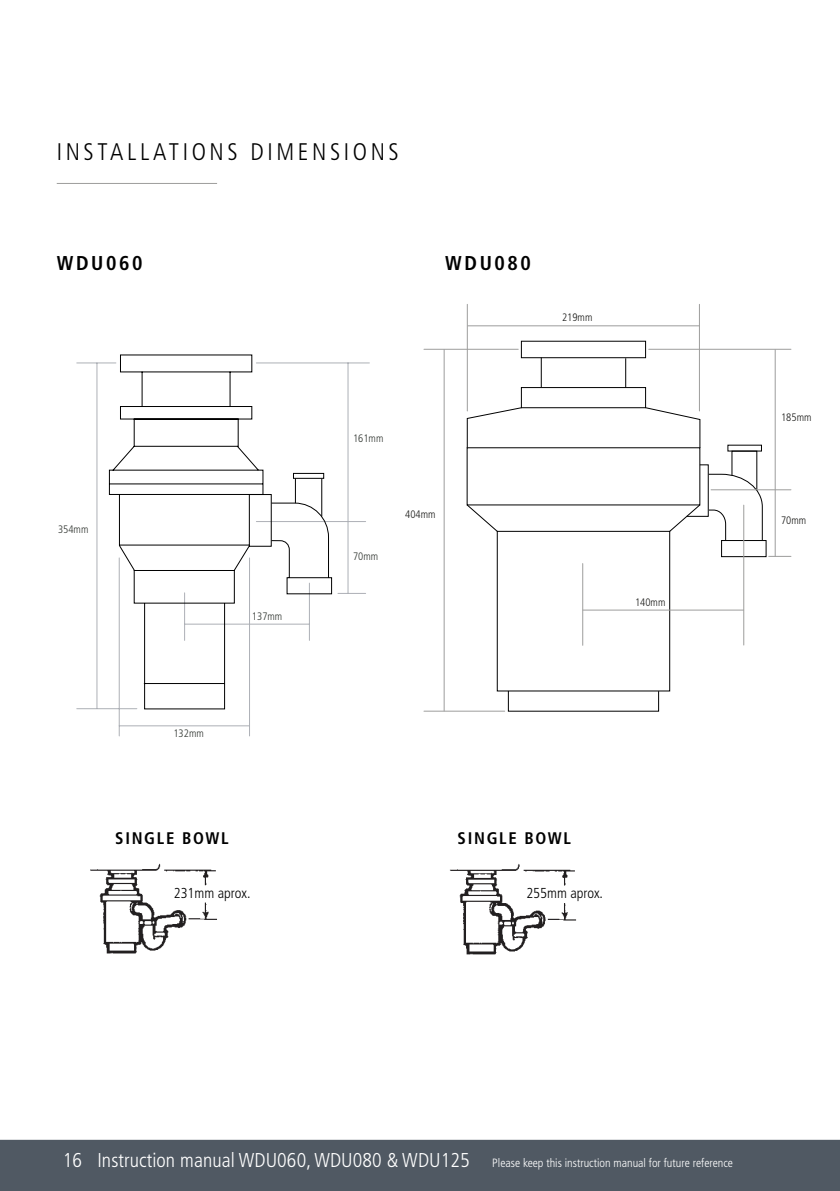
<style>
.page{position:relative;width:840px;height:1191px;background:#fff}
.page>*{position:absolute;margin:0;border:0;box-sizing:border-box;transform-origin:0 0}
.t1{font:300 condensed 24px "Frutiger";letter-spacing:.15em;color:#000}
.t2{font:700 condensed 20px "Frutiger";letter-spacing:.13em;color:#000}
.t3{font:700 condensed 16.8px "Frutiger";letter-spacing:.1em;color:#000}
.t4{font:300 condensed 14.4px "Frutiger";color:#000}
.t5{font:300 condensed 12px "Frutiger";color:#fff}
.t6{font:300 condensed 10.8px "Frutiger";color:#1d1d1b}
.t7{font:300 condensed 10.8px "Frutiger";color:#333833}
.s1{font-size:20px}
</style>
<div class="page">
<div style="left:0;top:1139px;width:839px;height:52px;background:#505963"></div>
<hr style="left:57px;top:183px;width:160px;height:1px;background:#9d9d9c">
<hr style="left:423px;top:711px;width:81px;height:1px;background:#9d9d9c">
<hr style="left:443px;top:349px;width:1px;height:362px;background:#9d9d9c">
<hr style="left:582px;top:563px;width:1px;height:82px;background:#9d9d9c">
<hr style="left:466px;top:304px;width:1px;height:107px;background:#9d9d9c">
<hr style="left:774px;top:350px;width:1px;height:206px;background:#9d9d9c">
<hr style="left:698px;top:304px;width:1px;height:107px;background:#9d9d9c">
<hr style="left:423px;top:349px;width:95px;height:1px;background:#9d9d9c">
<hr style="left:467px;top:325px;width:232px;height:1px;background:#9d9d9c">
<hr style="left:648px;top:349px;width:142px;height:1px;background:#9d9d9c">
<div style="left:731px;top:451px;width:25px;height:45px;border:1px solid #000"></div>
<div style="left:496px;top:531px;width:173px;height:160px;border:1px solid #000"></div>
<div style="left:521px;top:387px;width:124px;height:21px;border:1px solid #000"></div>
<div style="left:521px;top:341px;width:124px;height:17px;border:1px solid #000"></div>
<svg style="left:466px;top:504px;width:32px;height:28px"></svg>
<svg style="left:466px;top:407px;width:56px;height:41px"></svg>
<svg style="left:644px;top:407px;width:56px;height:41px"></svg>
<hr style="left:540px;top:357px;width:1px;height:30px;background:#000">
<svg style="left:625px;top:358px;width:1px;height:29px"></svg>
<svg style="left:668px;top:464px;width:94px;height:92px"></svg>
<hr style="left:710px;top:489px;width:80px;height:1px;background:#9d9d9c">
<svg style="left:768px;top:556px;width:22px;height:1px"></svg>
<hr style="left:582px;top:610px;width:161px;height:1px;background:#9d9d9c">
<div style="left:721px;top:540px;width:44px;height:16px;background:#fff"></div>
<div style="left:720px;top:540px;width:46px;height:17px;border:1px solid #000"></div>
<hr style="left:743px;top:505px;width:1px;height:140px;background:#9d9d9c">
<hr style="left:256px;top:362px;width:113px;height:1px;background:#adb0b6">
<hr style="left:77px;top:362px;width:39px;height:1px;background:#adb0b6">
<hr style="left:256px;top:521px;width:109px;height:1px;background:#adb0b6">
<hr style="left:119px;top:725px;width:130px;height:1px;background:#adb0b6">
<hr style="left:77px;top:708px;width:60px;height:1px;background:#adb0b6">
<svg style="left:338px;top:593px;width:27px;height:1px"></svg>
<hr style="left:347px;top:363px;width:1px;height:230px;background:#adb0b6">
<hr style="left:119px;top:558px;width:1px;height:178px;background:#adb0b6">
<hr style="left:97px;top:363px;width:1px;height:345px;background:#adb0b6">
<hr style="left:249px;top:558px;width:1px;height:178px;background:#adb0b6">
<svg style="left:109px;top:354px;width:213px;height:355px"></svg>
<svg style="left:271px;top:473px;width:61px;height:121px"></svg>
<img style="left:90px;top:863px;width:127px;height:91px">
<img style="left:450px;top:864px;width:127px;height:91px">
<h1 class="t1" style="left:57px;top:142px;width:343px">INSTALLATIONS DIMENSIONS</h1>
<h2 class="t2" style="left:57px;top:255px;width:87px">WDU060</h2>
<h2 class="t2" style="left:445px;top:255px;width:87px">WDU080</h2>
<p class="t6" style="left:561px;top:313px;width:32px">219mm</p>
<p class="t7" style="left:58px;top:524px;width:32px">354mm</p>
<p class="t7" style="left:252px;top:612px;width:32px">137mm</p>
<p class="t7" style="left:173px;top:728px;width:32px">132mm</p>
<h3 class="t3" style="left:115px;top:831px;width:115px">SINGLE BOWL</h3>
<p class="t4" style="left:174px;top:887px;width:78px">231mm aprox.</p>
<p class="t7" style="left:353px;top:434px;width:32px">161mm</p>
<p class="t7" style="left:353px;top:552px;width:27px">70mm</p>
<p class="t6" style="left:405px;top:510px;width:32px">404mm</p>
<p class="t6" style="left:634px;top:597px;width:32px">140mm</p>
<h3 class="t3" style="left:457px;top:831px;width:115px">SINGLE BOWL</h3>
<p class="t4" style="left:526px;top:887px;width:78px">255mm aprox.</p>
<p class="t6" style="left:780px;top:413px;width:32px">185mm</p>
<p class="t6" style="left:780px;top:516px;width:27px">70mm</p>
<p class="t5" style="left:63px;top:1157px;width:671px"><span class="s1">16 Instruction manual WDU060, WDU080 &amp; WDU125</span> Please keep this instruction manual for future reference</p>
</div>
